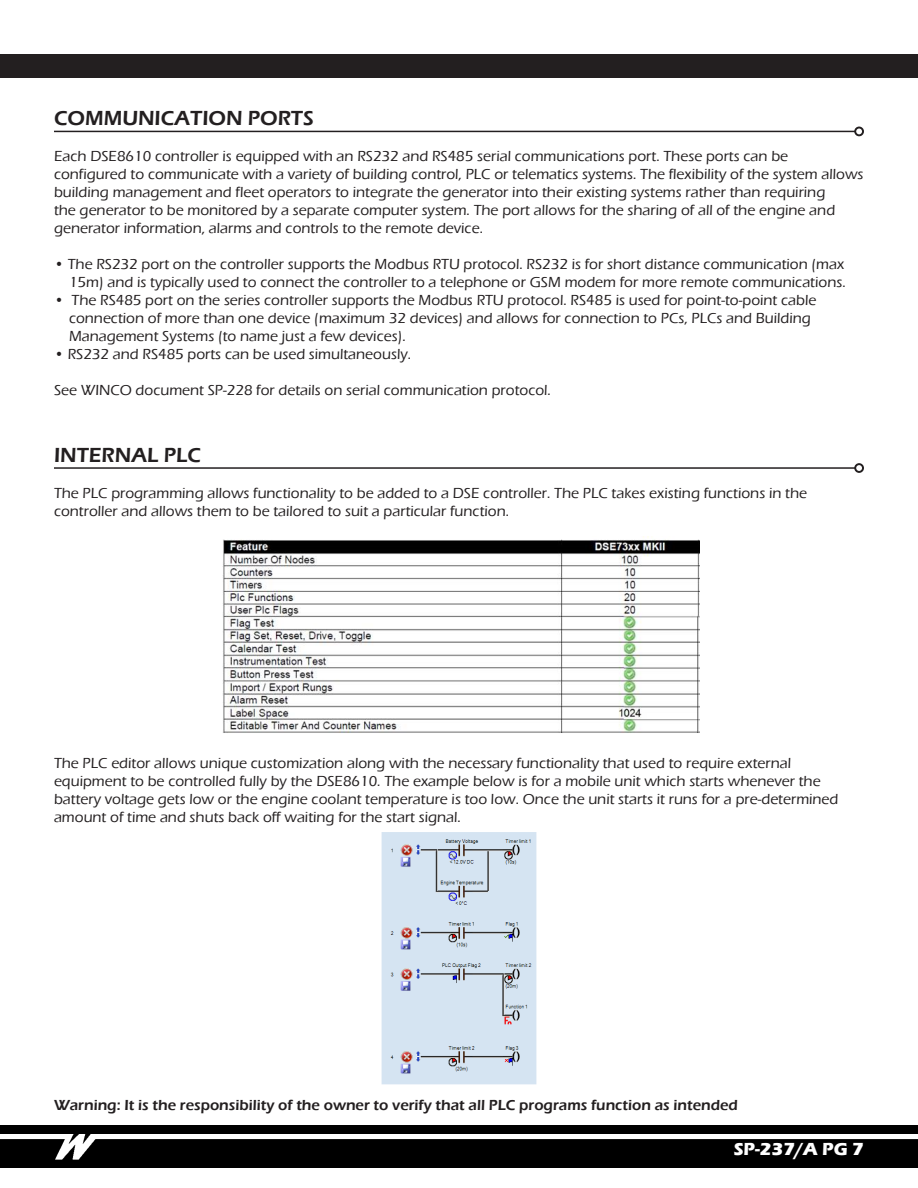
<style>
.page{position:relative;width:918px;height:1188px;background:#fff}
.page>*{position:absolute;margin:0;border:0;box-sizing:border-box;transform-origin:0 0}
.t1{font:600 21px "Eras ITC";color:#231f20}
.t2{font:700 18px "Eras ITC";color:#fff}
.t3{font:500 15px/18px "Eras ITC";color:#231f20}
.t4{font:600 15px "Eras ITC";color:#231f20}
</style>
<div class="page">
<div style="left:0;top:1125px;width:918px;height:42px;background:#000"></div>
<img style="left:0;top:1134px;width:918px;height:26px">
<div style="left:0;top:54px;width:918px;height:24px;background:#231f20"></div>
<hr style="left:54px;top:131px;width:801px;height:1px;background:#231f20">
<div style="left:854px;top:127px;width:10px;height:9px;border:2px solid #231f20;border-radius:50%"></div>
<hr style="left:54px;top:467px;width:801px;height:2px;background:#231f20">
<div style="left:854px;top:463px;width:10px;height:10px;border:2px solid #231f20;border-radius:50%"></div>
<img style="left:222px;top:537px;width:477px;height:196px">
<img style="left:381px;top:832px;width:156px;height:253px">
<p class="t1" style="left:54px;top:106px;width:261px">COMMUNICATION PORTS</p>
<p class="t3" style="left:54px;top:147px;width:811px">Each DSE8610 controller is equipped with an RS232 and RS485 serial communications port. These ports can be configured to communicate with a variety of building control, PLC or telematics systems. The flexibility of the system allows building management and fleet operators to integrate the generator into their existing systems rather than requiring<br>the generator to be monitored by a separate computer system. The port allows for the sharing of all of the engine and generator information, alarms and controls to the remote device.</p>
<p class="t3" style="left:54px;top:255px;width:792px">• The RS232 port on the controller supports the Modbus RTU protocol. RS232 is for short distance communication (max</p>
<p class="t3" style="left:69px;top:273px;width:778px">15m) and is typically used to connect the controller to a telephone or GSM modem for more remote communications.</p>
<p class="t3" style="left:54px;top:291px;width:764px">• The RS485 port on the series controller supports the Modbus RTU protocol. RS485 is used for point-to-point cable</p>
<p class="t3" style="left:69px;top:309px;width:743px">connection of more than one device (maximum 32 devices) and allows for connection to PCs, PLCs and Building</p>
<p class="t3" style="left:69px;top:327px;width:338px">Management Systems (to name just a few devices).</p>
<p class="t3" style="left:54px;top:345px;width:359px">• RS232 and RS485 ports can be used simultaneously.</p>
<p class="t3" style="left:54px;top:381px;width:499px">See WINCO document SP-228 for details on serial communication protocol.</p>
<p class="t1" style="left:54px;top:443px;width:149px">INTERNAL PLC</p>
<p class="t3" style="left:54px;top:484px;width:755px">The PLC programming allows functionality to be added to a DSE controller. The PLC takes existing functions in the controller and allows them to be tailored to suit a particular function.</p>
<p class="t3" style="left:54px;top:754px;width:786px">The PLC editor allows unique customization along with the necessary functionality that used to require external equipment to be controlled fully by the DSE8610. The example below is for a mobile unit which starts whenever the battery voltage gets low or the engine coolant temperature is too low. Once the unit starts it runs for a pre-determined amount of time and shuts back off waiting for the start signal.</p>
<p class="t4" style="left:54px;top:1096px;width:686px">Warning: It is the responsibility of the owner to verify that all PLC programs function as intended</p>
<p class="t2" style="left:734px;top:1139px;width:132px">SP-237/A PG 7</p>
</div>
